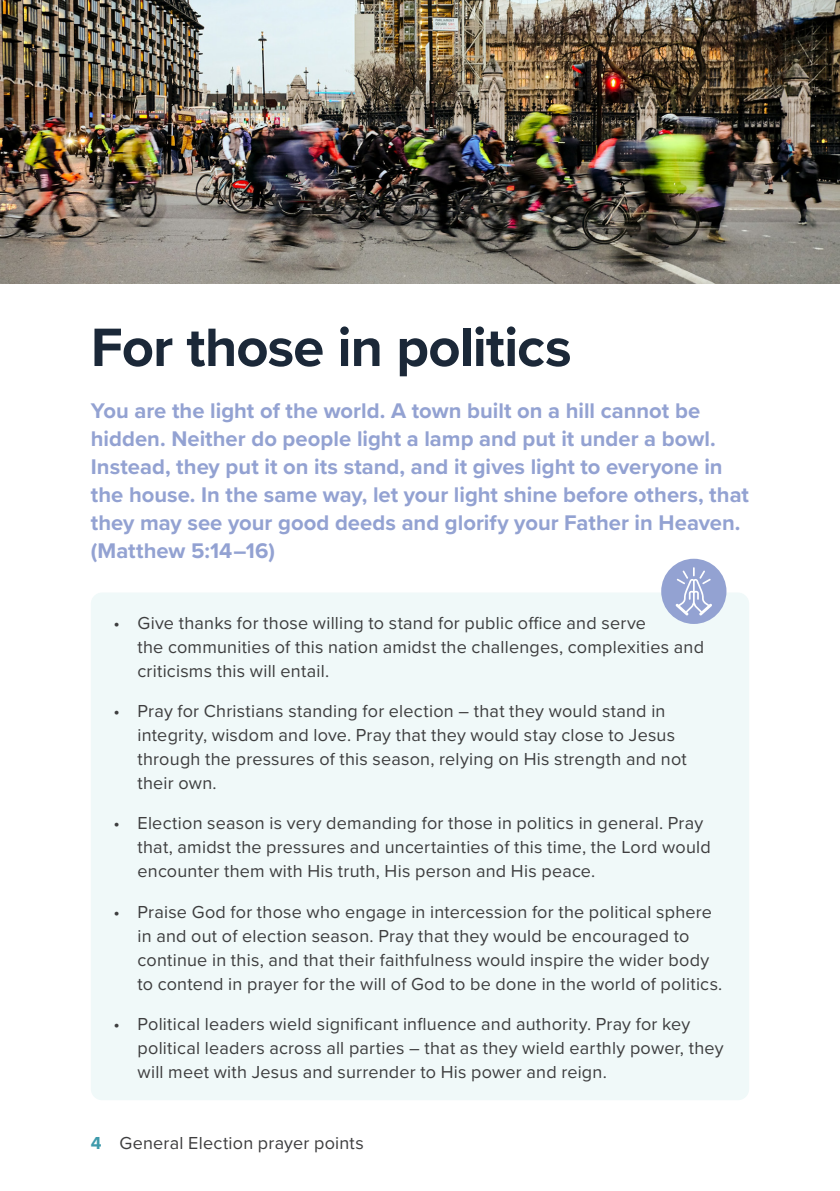
<style>
.page{position:relative;width:840px;height:1191px;background:#fff}
.page>*{position:absolute;margin:0;border:0;box-sizing:border-box;transform-origin:0 0}
.t1{font:700 56px "Proxima Nova";letter-spacing:-.02em;color:#1b2838}
.t2{font:700 22px/28px "Proxima Nova";color:#93a2d2}
.t3{font:18px/24px "Proxima Nova";letter-spacing:.01em;color:#3e3e3f}
.s1{font-weight:700;color:#3e9aab}
</style>
<div class="page">
<img style="left:0;top:0;width:839px;height:283px">
<div style="left:91px;top:592px;width:657px;height:508px;background:#f0f9f9;border-radius:11px"></div>
<div style="left:660px;top:559px;width:66px;height:65px;background:#93a2d2;border-radius:50%"></div>
<svg style="left:675px;top:567px;width:36px;height:48px"></svg>
<h1 class="t1" style="left:91px;top:305px;width:482px">For those in politics</h1>
<h4 class="t2" style="left:91px;top:396px;width:659px">You are the light of the world. A town built on a hill cannot be hidden. Neither do people light a lamp and put it under a bowl.<br>Instead, they put it on its stand, and it gives light to everyone in the house. In the same way, let your light shine before others, that they may see your good deeds and glorify your Father in Heaven. (Matthew 5:14–16)</h4>
<p class="t3" style="left:137px;top:610px;width:567px;text-indent:-24px">• Give thanks for those willing to stand for public office and serve<br>the communities of this nation amidst the challenges, complexities and criticisms this will entail.</p>
<p class="t3" style="left:137px;top:698px;width:550px;text-indent:-24px">• Pray for Christians standing for election – that they would stand in integrity, wisdom and love. Pray that they would stay close to Jesus through the pressures of this season, relying on His strength and not their own.</p>
<p class="t3" style="left:137px;top:810px;width:574px;text-indent:-24px">• Election season is very demanding for those in politics in general. Pray that, amidst the pressures and uncertainties of this time, the Lord would encounter them with His truth, His person and His peace.</p>
<p class="t3" style="left:137px;top:898px;width:586px;text-indent:-24px">• Praise God for those who engage in intercession for the political sphere in and out of election season. Pray that they would be encouraged to continue in this, and that their faithfulness would inspire the wider body to contend in prayer for the will of God to be done in the world of politics.</p>
<p class="t3" style="left:137px;top:1010px;width:587px;text-indent:-24px">• Political leaders wield significant influence and authority. Pray for key political leaders across all parties – that as they wield earthly power, they will meet with Jesus and surrender to His power and reign.</p>
<p class="t3" style="left:91px;top:1129px;width:274px"><span class="s1">4</span> General Election prayer points</p>
</div>
